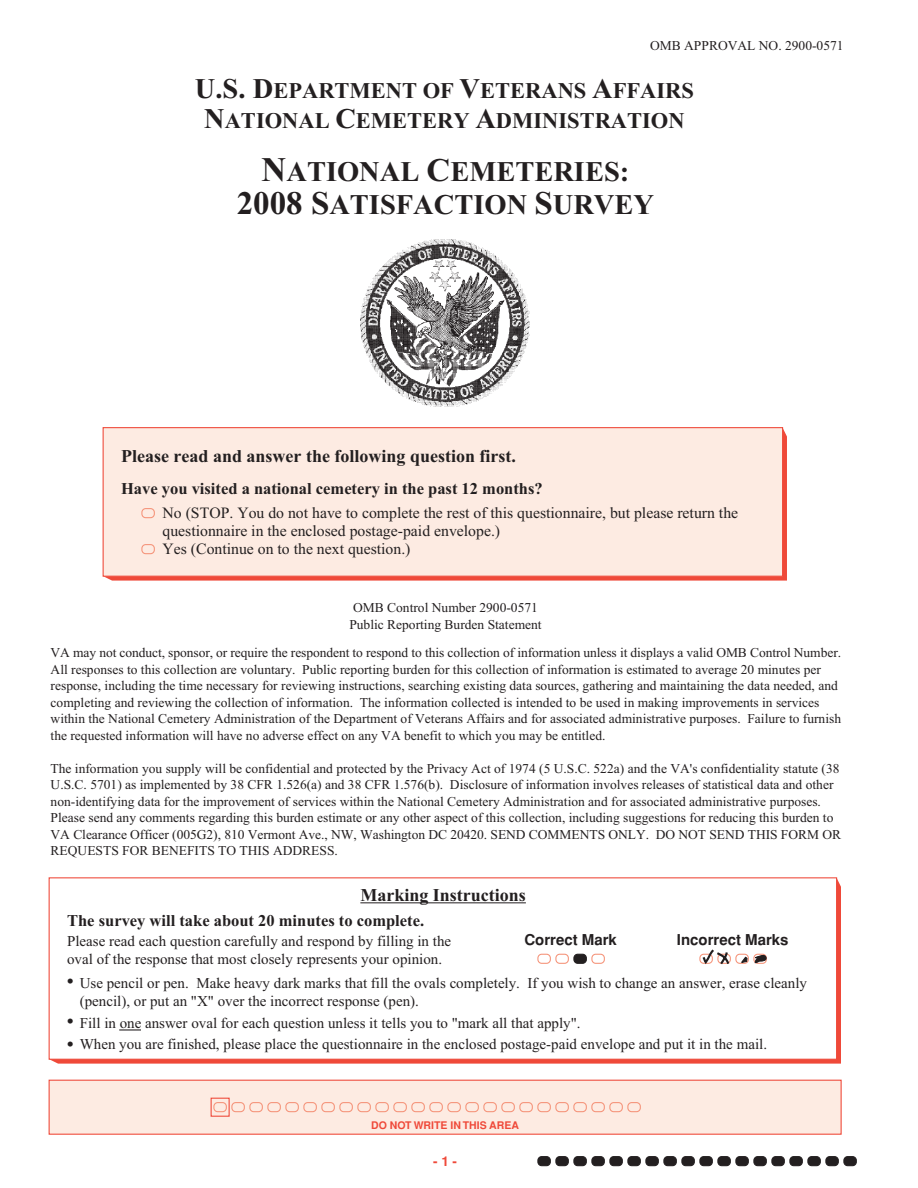
<style>
.page{position:relative;width:918px;height:1188px;background:#fff}
.page>*{position:absolute;margin:0;border:0;box-sizing:border-box;transform-origin:0 0}
.t1{font:700 28.5px/33px "Times New Roman";color:#231f20;text-align:center}
.t2{font:700 22.5px/30px "Times New Roman";color:#231f20;text-align:center}
.t3{font:700 18px "Times New Roman";color:#231f20}
.t4{font:700 16.5px "Times New Roman";color:#231f20}
.t5{font:15.75px/18px "Times New Roman";color:#231f20}
.t6{font:15px/18px "Times New Roman";color:#231f20}
.t7{font:700 15px "Helvetica";color:#231f20}
.t8{font:13.5px/16.5px "Times New Roman";color:#231f20}
.t9{font:700 13.5px "Helvetica";color:#ef4939}
.t10{font:700 10.5px "Helvetica";color:#ef4939}
.s1{font-size:28.5px}
.s2{font-size:34.5px}
.s3{font-size:33px}
.s4{font-weight:700;font-size:18px}
</style>
<div class="page">
<div style="left:49px;top:1080px;width:793px;height:55px;background:#fdebe2;border:1px solid #ef4939"></div>
<div style="left:211px;top:1098px;width:19px;height:19px;border:1px solid #ef4939"></div>
<div style="left:843px;top:1156px;width:14px;height:10px;background:#231f20;border:1px solid #231f20;border-radius:4px"></div>
<div style="left:807px;top:1156px;width:14px;height:10px;background:#231f20;border:1px solid #231f20;border-radius:4px"></div>
<div style="left:789px;top:1156px;width:14px;height:10px;background:#231f20;border:1px solid #231f20;border-radius:4px"></div>
<div style="left:699px;top:1156px;width:14px;height:10px;background:#231f20;border:1px solid #231f20;border-radius:4px"></div>
<div style="left:681px;top:1156px;width:14px;height:10px;background:#231f20;border:1px solid #231f20;border-radius:4px"></div>
<div style="left:663px;top:1156px;width:14px;height:10px;background:#231f20;border:1px solid #231f20;border-radius:4px"></div>
<div style="left:645px;top:1156px;width:14px;height:10px;background:#231f20;border:1px solid #231f20;border-radius:4px"></div>
<div style="left:627px;top:1156px;width:14px;height:10px;background:#231f20;border:1px solid #231f20;border-radius:4px"></div>
<div style="left:591px;top:1156px;width:14px;height:10px;background:#231f20;border:1px solid #231f20;border-radius:4px"></div>
<div style="left:573px;top:1156px;width:14px;height:10px;background:#231f20;border:1px solid #231f20;border-radius:4px"></div>
<div style="left:555px;top:1156px;width:14px;height:10px;background:#231f20;border:1px solid #231f20;border-radius:4px"></div>
<div style="left:537px;top:1156px;width:14px;height:10px;background:#231f20;border:1px solid #231f20;border-radius:4px"></div>
<img style="left:361px;top:239px;width:168px;height:167px">
<div style="left:103px;top:427px;width:680px;height:150px;background:#fdebe2;border:1px solid #ef4939"></div>
<svg style="left:51px;top:878px;width:790px;height:186px"></svg>
<hr style="left:119px;top:1029px;width:22px;height:2px;background:#231f20">
<div style="left:825px;top:1156px;width:14px;height:10px;background:#231f20;border:1px solid #231f20;border-radius:4px"></div>
<div style="left:771px;top:1156px;width:14px;height:10px;background:#231f20;border:1px solid #231f20;border-radius:4px"></div>
<div style="left:609px;top:1156px;width:14px;height:10px;background:#231f20;border:1px solid #231f20;border-radius:4px"></div>
<div style="left:753px;top:1156px;width:14px;height:10px;background:#231f20;border:1px solid #231f20;border-radius:4px"></div>
<div style="left:735px;top:1156px;width:14px;height:10px;background:#231f20;border:1px solid #231f20;border-radius:4px"></div>
<div style="left:717px;top:1156px;width:14px;height:10px;background:#231f20;border:1px solid #231f20;border-radius:4px"></div>
<svg style="left:141px;top:508px;width:500px;height:605px"></svg>
<svg style="left:537px;top:947px;width:230px;height:20px"></svg>
<p class="t8" style="left:650px;top:38px;width:195px">OMB APPROVAL NO. 2900-0571</p>
<h2 class="t2" style="left:195px;top:78px;width:500px"><span class="s1">U.S. D</span>EPARTMENT OF <span class="s1">V</span>ETERANS <span class="s1">A</span>FFAIRS<br><span class="s1">N</span>ATIONAL <span class="s1">C</span>EMETERY <span class="s1">A</span>DMINISTRATION</h2>
<h1 class="t1" style="left:237px;top:158px;width:419px"><span class="s2">N</span>ATIONAL <span class="s3">C</span>EMETERIES:<br><span class="s3">2008 S</span>ATISFACTION <span class="s3">S</span>URVEY</h1>
<h3 class="t3" style="left:121px;top:450px;width:396px">Please read and answer the following question first.</h3>
<p class="t4" style="left:121px;top:483px;width:423px">Have you visited a national cemetery in the past 12 months?</p>
<p class="t5" style="left:163px;top:505px;width:577px">No (STOP. You do not have to complete the rest of this questionnaire, but please return the questionnaire in the enclosed postage-paid envelope.)<br>Yes (Continue on to the next question.)</p>
<p class="t8" style="left:349px;top:601px;width:194px">OMB Control Number 2900-0571<br>Public Reporting Burden Statement</p>
<p class="t8" style="left:51px;top:646px;width:792px">VA may not conduct, sponsor, or require the respondent to respond to this collection of information unless it displays a valid OMB Control Number.<br>All responses to this collection are voluntary. Public reporting burden for this collection of information is estimated to average 20 minutes per response, including the time necessary for reviewing instructions, searching existing data sources, gathering and maintaining the data needed, and completing and reviewing the collection of information. The information collected is intended to be used in making improvements in services within the National Cemetery Administration of the Department of Veterans Affairs and for associated administrative purposes. Failure to furnish the requested information will have no adverse effect on any VA benefit to which you may be entitled.</p>
<p class="t8" style="left:51px;top:761px;width:792px">The information you supply will be confidential and protected by the Privacy Act of 1974 (5 U.S.C. 522a) and the VA's confidentiality statute (38<br>U.S.C. 5701) as implemented by 38 CFR 1.526(a) and 38 CFR 1.576(b). Disclosure of information involves releases of statistical data and other non-identifying data for the improvement of services within the National Cemetery Administration and for associated administrative purposes.<br>Please send any comments regarding this burden estimate or any other aspect of this collection, including suggestions for reducing this burden to VA Clearance Officer (005G2), 810 Vermont Ave., NW, Washington DC 20420. SEND COMMENTS ONLY. DO NOT SEND THIS FORM OR REQUESTS FOR BENEFITS TO THIS ADDRESS.</p>
<h3 class="t3" style="left:360px;top:889px;width:167px">Marking Instructions</h3>
<p class="t4" style="left:67px;top:915px;width:359px">The survey will take about 20 minutes to complete.</p>
<p class="t6" style="left:67px;top:934px;width:386px">Please read each question carefully and respond by filling in the oval of the response that most closely represents your opinion.</p>
<p class="t7" style="left:524px;top:934px;width:94px">Correct Mark</p>
<p class="t7" style="left:677px;top:934px;width:113px">Incorrect Marks</p>
<p class="t6" style="left:80px;top:976px;width:729px;line-height:17.2px;text-indent:-13px"><span class="s4">•</span> Use pencil or pen. Make heavy dark marks that fill the ovals completely. If you wish to change an answer, erase cleanly (pencil), or put an "X" over the incorrect response (pen).</p>
<p class="t6" style="left:67px;top:1015px;width:515px"><span class="s4">•</span> Fill in one answer oval for each question unless it tells you to "mark all that apply".</p>
<p class="t6" style="left:67px;top:1036px;width:701px"><span class="s4">•</span> When you are finished, please place the questionnaire in the enclosed postage-paid envelope and put it in the mail.</p>
<p class="t10" style="left:371px;top:1122px;width:149px">DO NOT WRITE IN THIS AREA</p>
<p class="t9" style="left:433px;top:1157px;width:26px">- 1 -</p>
</div>
